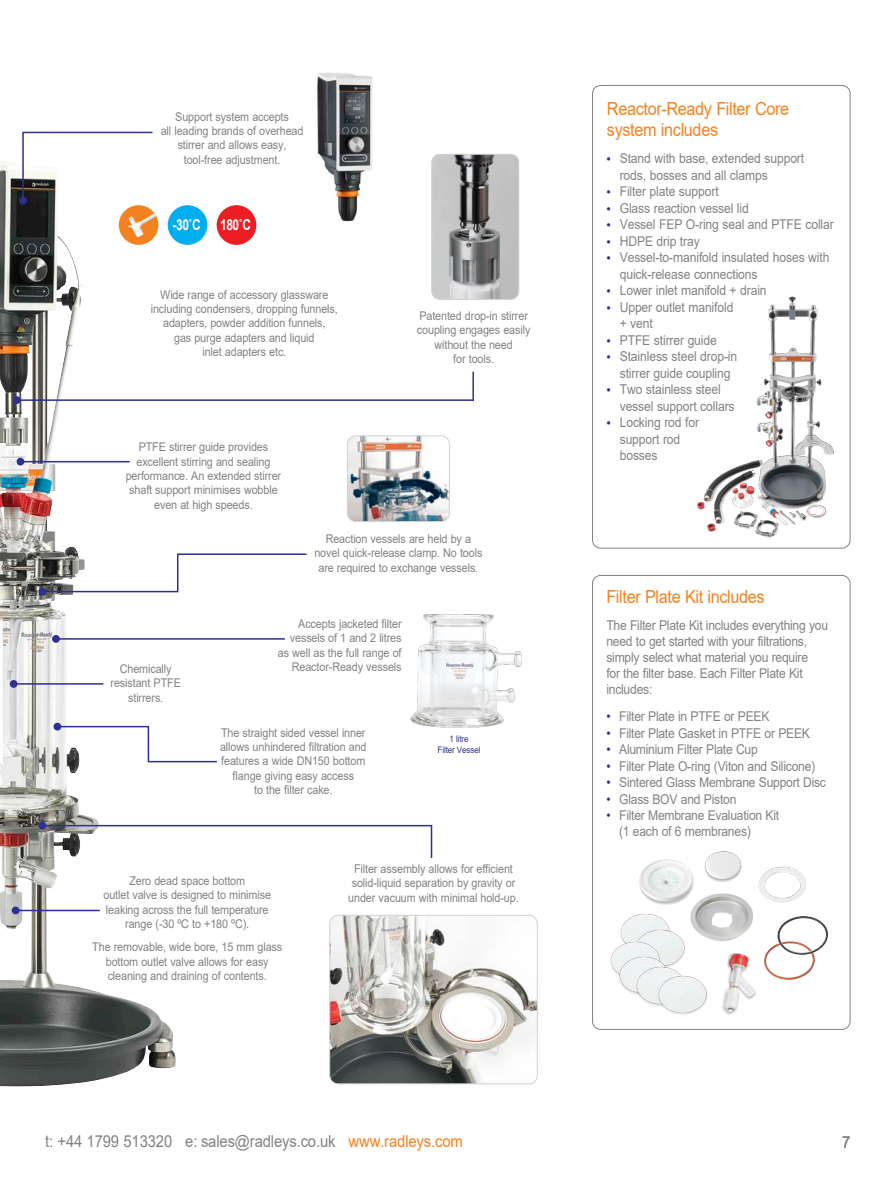
<style>
.page{position:relative;width:893px;height:1191px;background:#fff}
.page>*{position:absolute;margin:0;border:0;box-sizing:border-box;transform-origin:0 0}
.Bullets{font:18px/21.8px "Arial";letter-spacing:-.02em;color:#f58220;scale:.9 1}
.t1{font:16.5px "Arial";letter-spacing:-.01em;color:#808285;scale:.9 1}
.t2{font:700 15px "Arial";color:#fff;scale:.8 1}
.Grey_bullets{font:13.5px/16.5px "Arial";letter-spacing:-.01em;color:#808285;scale:.9 1}
.Bullets-2{font:12px/14.4px "Arial";letter-spacing:-.01em;color:#808285;text-align:center;scale:.9 1}
.t3{font:9px "Arial";letter-spacing:-.02em;color:#2e3092;scale:.9 1}
.s1{color:#f58220}
.s2{font-weight:700;font-size:12px;color:#2e3092}
.s3{color:#2e3092}
</style>
<div class="page">
<img style="left:0;top:379px;width:176px;height:707px">
<div style="left:592px;top:575px;width:258px;height:454px;border:1px solid #808285;border-radius:8px"></div>
<img style="left:764px;top:944px;width:51px;height:36px">
<img style="left:777px;top:916px;width:51px;height:39px">
<div style="left:638px;top:859px;width:56px;height:46px;background:#231f20;opacity:.3"></div>
<img style="left:639px;top:859px;width:54px;height:43px">
<img style="left:620px;top:913px;width:48px;height:24px">
<img style="left:689px;top:893px;width:64px;height:48px">
<div style="left:703px;top:851px;width:39px;height:32px;background:#231f20;opacity:.3"></div>
<img style="left:703px;top:851px;width:39px;height:30px">
<div style="left:721px;top:953px;width:36px;height:62px;background:#231f20;opacity:.3"></div>
<img style="left:723px;top:953px;width:32px;height:58px">
<img style="left:758px;top:866px;width:48px;height:36px">
<div style="left:592px;top:85px;width:258px;height:463px;border:1px solid #808285;border-radius:8px"></div>
<img style="left:697px;top:296px;width:137px;height:242px">
<img style="left:433px;top:156px;width:86px;height:142px">
<div style="left:431px;top:154px;width:88px;height:146px;border:1px solid #d1d2d4;border-radius:8px"></div>
<svg style="left:41px;top:553px;width:266px;height:40px"></svg>
<div style="left:38px;top:587px;width:8px;height:8px;background:#2e3092;border-radius:50%"></div>
<hr style="left:472px;top:372px;width:2px;height:29px;background:#2e3092">
<div style="left:13px;top:396px;width:8px;height:8px;background:#2e3092;border-radius:50%"></div>
<div style="left:17px;top:458px;width:7px;height:7px;background:#2e3092;border-radius:50%"></div>
<hr style="left:19px;top:461px;width:111px;height:1px;background:#2e3092">
<hr style="left:56px;top:638px;width:229px;height:1px;background:#2e3092">
<div style="left:52px;top:635px;width:8px;height:8px;background:#2e3092;border-radius:50%"></div>
<hr style="left:16px;top:399px;width:458px;height:2px;background:#2e3092">
<hr style="left:16px;top:909px;width:84px;height:2px;background:#2e3092">
<div style="left:12px;top:906px;width:8px;height:8px;background:#2e3092;border-radius:50%"></div>
<svg style="left:41px;top:824px;width:392px;height:35px"></svg>
<div style="left:38px;top:821px;width:8px;height:8px;background:#2e3092;border-radius:50%"></div>
<img style="left:347px;top:437px;width:101px;height:84px">
<div style="left:347px;top:435px;width:103px;height:87px;border:1px solid #d1d2d4;border-radius:9px"></div>
<img style="left:317px;top:72px;width:56px;height:150px">
<svg style="left:22px;top:131px;width:131px;height:71px"></svg>
<div style="left:19px;top:197px;width:8px;height:7px;background:#2e3092;border-radius:50%"></div>
<div style="left:168px;top:205px;width:39px;height:40px;background:#00aeef;border-radius:50%"></div>
<div style="left:119px;top:205px;width:39px;height:40px;background:#f58220;border-radius:50%"></div>
<img style="left:128px;top:213px;width:28px;height:24px">
<div style="left:217px;top:205px;width:39px;height:40px;background:#ee1d23;border-radius:50%"></div>
<img style="left:331px;top:915px;width:206px;height:168px">
<div style="left:329px;top:915px;width:209px;height:169px;border:1px solid #d1d2d4;border-radius:9px"></div>
<svg style="left:56px;top:725px;width:161px;height:38px"></svg>
<div style="left:54px;top:722px;width:7px;height:8px;background:#2e3092;border-radius:50%"></div>
<hr style="left:14px;top:683px;width:89px;height:1px;background:#2e3092">
<div style="left:10px;top:680px;width:8px;height:8px;background:#2e3092;border-radius:50%"></div>
<img style="left:631px;top:925px;width:59px;height:38px">
<img style="left:610px;top:937px;width:55px;height:34px">
<img style="left:614px;top:952px;width:59px;height:41px">
<img style="left:631px;top:963px;width:45px;height:42px">
<img style="left:653px;top:971px;width:54px;height:44px">
<img style="left:410px;top:614px;width:112px;height:114px">
<p class="Bullets-2" style="left:175px;top:109px;width:128px">Support system accepts</p>
<p class="Bullets-2" style="left:161px;top:123px;width:160px">all leading brands of overhead</p>
<p class="Bullets-2" style="left:178px;top:138px;width:122px">stirrer and allows easy, tool-free adjustment.</p>
<p class="t2" style="left:173px;top:215px;width:37px">-30˚C</p>
<p class="t2" style="left:220px;top:215px;width:40px">180˚C</p>
<p class="Bullets-2" style="left:160px;top:287px;width:188px">Wide range of accessory glassware</p>
<p class="Bullets-2" style="left:151px;top:301px;width:209px">including condensers, dropping funnels, adapters, powder addition funnels,</p>
<p class="Bullets-2" style="left:174px;top:330px;width:158px">gas purge adapters and liquid</p>
<p class="Bullets-2" style="left:202px;top:345px;width:95px">inlet adapters etc.</p>
<p class="Bullets-2" style="left:139px;top:440px;width:145px">PTFE stirrer guide provides</p>
<p class="Bullets-2" style="left:136px;top:454px;width:150px">excellent stirring and sealing</p>
<p class="Bullets-2" style="left:126px;top:468px;width:174px">performance. An extended stirrer shaft support minimises wobble even at high speeds.</p>
<p class="Bullets-2" style="left:419px;top:308px;width:122px">Patented drop-in stirrer</p>
<p class="Bullets-2" style="left:417px;top:323px;width:128px">coupling engages easily</p>
<p class="Bullets-2" style="left:435px;top:337px;width:88px">without the need</p>
<p class="Bullets-2" style="left:453px;top:352px;width:47px">for tools.</p>
<p class="Bullets-2" style="left:120px;top:661px;width:59px">Chemically</p>
<p class="Bullets-2" style="left:111px;top:675px;width:80px">resistant PTFE</p>
<p class="Bullets-2" style="left:128px;top:690px;width:41px">stirrers.</p>
<p class="Bullets-2" style="left:326px;top:531px;width:163px">Reaction vessels are held by a</p>
<p class="Bullets-2" style="left:314px;top:545px;width:188px">novel quick-release clamp. No tools</p>
<p class="Bullets-2" style="left:318px;top:560px;width:179px">are required to exchange vessels.</p>
<p class="Bullets-2" style="left:278px;top:616px;width:139px;text-align:right">Accepts jacketed filter vessels of 1 and 2 litres as well as the full range of</p>
<p class="Bullets-2" style="left:292px;top:659px;width:123px">Reactor-Ready vessels</p>
<p class="Bullets-2" style="left:220px;top:725px;width:164px">The straight sided vessel inner allows unhindered filtration and features a wide DN150 bottom flange giving easy access<br>to the filter cake.</p>
<p class="t3" style="left:449px;top:733px;width:23px">1 litre</p>
<p class="t3" style="left:438px;top:744px;width:49px">Filter Vessel</p>
<p class="Bullets-2" style="left:103px;top:873px;width:188px">Zero dead space bottom<br>outlet valve is designed to minimise leaking across the full temperature range (-30 ºC to +180 ºC).</p>
<p class="Bullets-2" style="left:92px;top:939px;width:213px">The removable, wide bore, 15 mm glass bottom outlet valve allows for easy cleaning and draining of contents.</p>
<p class="Bullets-2" style="left:348px;top:861px;width:191px">Filter assembly allows for efficient solid-liquid separation by gravity or under vacuum with minimal hold-up.</p>
<h2 class="t1" style="left:45px;top:1129px;width:466px">t: +44 1799 513320 e: sales@radleys.co.uk <span class="s1">www.radleys.com</span></h2>
<p class="Bullets" style="left:607px;top:97px;width:204px">Reactor-Ready Filter Core system includes</p>
<p class="Grey_bullets" style="left:620px;top:150px;width:207px;text-indent:-13px"><span class="s2">•</span> Stand with base, extended support rods, bosses and all clamps</p>
<p class="Grey_bullets" style="left:607px;top:183px;width:126px"><span class="s2">•</span> Filter plate support</p>
<p class="Grey_bullets" style="left:607px;top:200px;width:159px"><span class="s2">•</span> Glass reaction vessel lid</p>
<p class="Grey_bullets" style="left:607px;top:216px;width:254px"><span class="s2">•</span> Vessel FEP O-ring seal and PTFE collar</p>
<p class="Grey_bullets" style="left:607px;top:233px;width:105px"><span class="s2">•</span> HDPE drip tray</p>
<p class="Grey_bullets" style="left:620px;top:249px;width:235px;text-indent:-13px"><span class="s2">•</span> Vessel-to-manifold insulated hoses with quick-release connections</p>
<p class="Grey_bullets" style="left:607px;top:282px;width:179px"><span class="s2">•</span> Lower inlet manifold + drain</p>
<p class="Grey_bullets" style="left:620px;top:299px;width:128px;text-indent:-13px"><span class="s2">•</span> Upper outlet manifold + vent</p>
<p class="Grey_bullets" style="left:607px;top:332px;width:124px"><span class="s2">•</span> PTFE stirrer guide</p>
<p class="Grey_bullets" style="left:607px;top:348px;width:146px;text-align:center"><span class="s2">•</span> Stainless steel drop-in stirrer guide coupling</p>
<p class="Grey_bullets" style="left:620px;top:381px;width:129px;text-indent:-13px"><span class="s2">•</span> Two stainless steel vessel support collars</p>
<p class="Grey_bullets" style="left:620px;top:414px;width:90px;text-indent:-13px"><span class="s2">•</span> Locking rod for support rod bosses</p>
<p class="Bullets" style="left:606px;top:586px;width:177px">Filter Plate Kit includes</p>
<p class="Grey_bullets" style="left:606px;top:616px;width:248px">The Filter Plate Kit includes everything you need to get started with your filtrations, simply select what material you require<br>for the filter base. Each Filter Plate Kit includes:</p>
<p class="Grey_bullets" style="left:606px;top:708px;width:183px"><span class="s3">•</span> Filter Plate in PTFE or PEEK</p>
<p class="Grey_bullets" style="left:606px;top:724px;width:228px"><span class="s3">•</span> Filter Plate Gasket in PTFE or PEEK</p>
<p class="Grey_bullets" style="left:606px;top:741px;width:170px"><span class="s3">•</span> Aluminium Filter Plate Cup</p>
<p class="Grey_bullets" style="left:606px;top:757px;width:234px"><span class="s3">•</span> Filter Plate O-ring (Viton and Silicone)</p>
<p class="Grey_bullets" style="left:606px;top:774px;width:246px"><span class="s3">•</span> Sintered Glass Membrane Support Disc</p>
<p class="Grey_bullets" style="left:606px;top:790px;width:146px"><span class="s3">•</span> Glass BOV and Piston</p>
<p class="Grey_bullets" style="left:619px;top:807px;width:179px;text-indent:-13px"><span class="s3">•</span> Filter Membrane Evaluation Kit (1 each of 6 membranes)</p>
<p class="t1" style="left:842px;top:1131px;width:11px">7</p>
</div>
